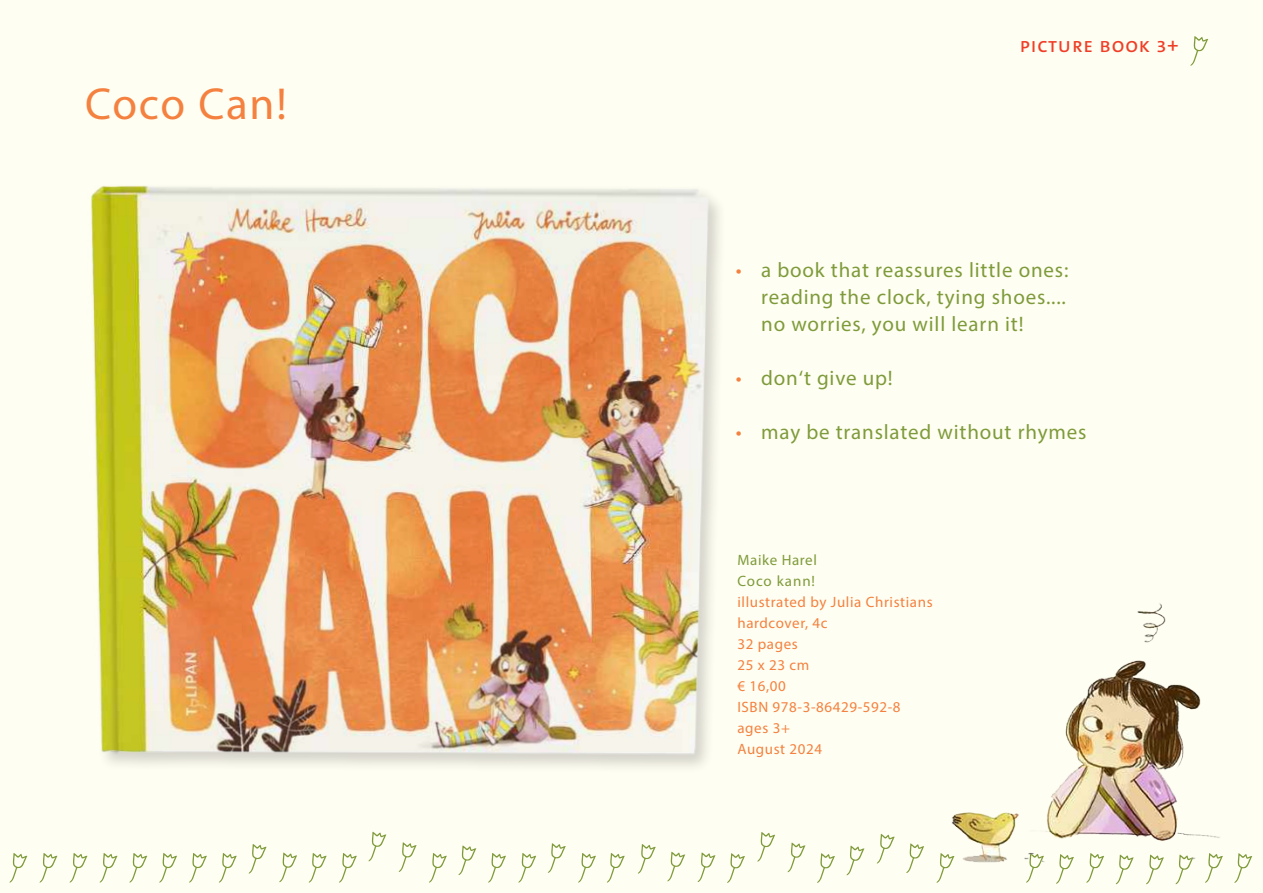
<style>
.page{position:relative;width:1263px;height:893px;background:#fffef2}
.page>*{position:absolute;margin:0;border:0;box-sizing:border-box;transform-origin:0 0}
.t1{font:45px "Myriad Pro";letter-spacing:.035em;color:#f4813f}
.t2{font:21px/27px "Myriad Pro";letter-spacing:.04em;color:#7e9b3b;text-align:justify}
.t3{font:21px "The Sans";letter-spacing:.04em;color:#ef3e27}
.t4{font:15px/21px "Myriad Pro";letter-spacing:.04em;color:#f4813f}
.t5{font:15px/21px "Myriad Pro";letter-spacing:.045em;color:#7e9b3b}
.s1{color:#f4813f}
</style>
<div class="page">
<svg style="left:9px;top:853px;width:18px;height:29px"></svg>
<svg style="left:39px;top:853px;width:18px;height:29px"></svg>
<svg style="left:69px;top:853px;width:18px;height:29px"></svg>
<svg style="left:100px;top:853px;width:17px;height:29px"></svg>
<svg style="left:129px;top:853px;width:18px;height:29px"></svg>
<svg style="left:159px;top:853px;width:18px;height:29px"></svg>
<svg style="left:189px;top:853px;width:18px;height:29px"></svg>
<svg style="left:219px;top:853px;width:18px;height:29px"></svg>
<svg style="left:249px;top:844px;width:18px;height:29px"></svg>
<svg style="left:279px;top:852px;width:18px;height:30px"></svg>
<svg style="left:309px;top:853px;width:18px;height:29px"></svg>
<svg style="left:339px;top:853px;width:18px;height:29px"></svg>
<svg style="left:368px;top:832px;width:18px;height:29px"></svg>
<svg style="left:398px;top:842px;width:19px;height:30px"></svg>
<svg style="left:429px;top:853px;width:18px;height:29px"></svg>
<svg style="left:458px;top:845px;width:18px;height:30px"></svg>
<svg style="left:488px;top:853px;width:18px;height:29px"></svg>
<svg style="left:518px;top:853px;width:18px;height:29px"></svg>
<svg style="left:548px;top:843px;width:18px;height:30px"></svg>
<svg style="left:578px;top:853px;width:18px;height:29px"></svg>
<svg style="left:607px;top:853px;width:18px;height:29px"></svg>
<svg style="left:638px;top:844px;width:18px;height:30px"></svg>
<svg style="left:667px;top:852px;width:18px;height:29px"></svg>
<svg style="left:697px;top:852px;width:18px;height:30px"></svg>
<svg style="left:727px;top:853px;width:18px;height:30px"></svg>
<svg style="left:757px;top:832px;width:18px;height:29px"></svg>
<svg style="left:787px;top:843px;width:18px;height:29px"></svg>
<svg style="left:817px;top:853px;width:18px;height:30px"></svg>
<svg style="left:846px;top:846px;width:18px;height:29px"></svg>
<svg style="left:877px;top:834px;width:18px;height:29px"></svg>
<svg style="left:906px;top:843px;width:18px;height:30px"></svg>
<div style="left:87px;top:182px;width:639px;height:592px;background:#231f20;opacity:.2"></div>
<img style="left:87px;top:182px;width:621px;height:592px">
<img style="left:936px;top:603px;width:317px;height:282px">
<svg style="left:1190px;top:36px;width:18px;height:30px"></svg>
<h1 class="t1" style="left:85px;top:76px;width:203px">Coco Can!</h1>
<p class="t3" style="left:1020px;top:31px;width:160px">picture book 3+</p>
<p class="t2" style="left:761px;top:256px;width:309px;text-indent:-26px"><span class="s1">•</span> a book that reassures little ones: reading the clock, tying shoes.... no worries, you will learn it!</p>
<p class="t2" style="left:736px;top:364px;width:159px"><span class="s1">•</span> don‘t give up!</p>
<p class="t2" style="left:736px;top:418px;width:352px"><span class="s1">•</span> may be translated without rhymes</p>
<p class="t5" style="left:737px;top:550px;width:81px">Maike Harel<br>Coco kann!</p>
<p class="t4" style="left:737px;top:592px;width:197px">illustrated by Julia Christians hardcover, 4c<br>32 pages<br>25 x 23 cm<br>€ 16,00<br>ISBN 978-3-86429-592-8 ages 3+<br>August 2024</p>
</div>
